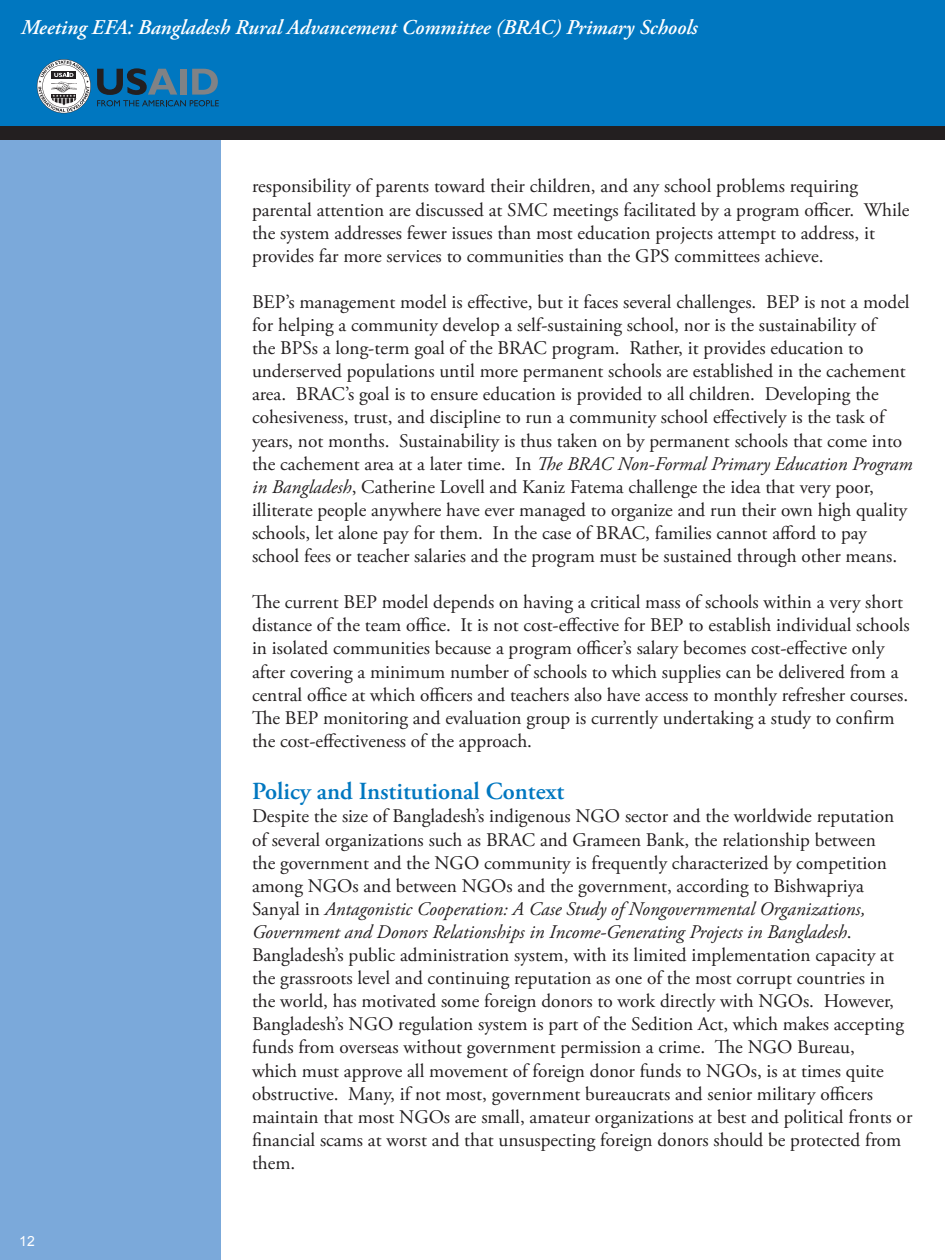
<style>
.page{position:relative;width:945px;height:1260px;background:#fff}
.page>*{position:absolute;margin:0;border:0;box-sizing:border-box;transform-origin:0 0}
.t1{font:600 24.5px "Adobe Garamond Pro";color:#0077c0}
.t2{font:italic 600 21px "Adobe Garamond Pro";color:#fff}
.t3{font:19.25px/23.1px "Adobe Garamond Pro";color:#231f20}
.t4{font:14px "Arial";color:#fff}
.s1{font-style:italic}
</style>
<div class="page">
<div style="left:0;top:0;width:945px;height:126px;background:#0077c0"></div>
<div style="left:0;top:129px;width:220px;height:1131px;background:#7ba9da"></div>
<svg style="left:97px;top:68px;width:122px;height:38px"></svg>
<svg style="left:37px;top:59px;width:54px;height:54px"></svg>
<div style="left:0;top:126px;width:945px;height:13px;background:#231f20"></div>
<p class="t2" style="left:21px;top:15px;width:678px">Meeting EFA: Bangladesh Rural Advancement Committee (BRAC) Primary Schools</p>
<p class="t4" style="left:19px;top:1232px;width:17px">12</p>
<p class="t3" style="left:252px;top:175px;width:659px">responsibility of parents toward their children, and any school problems requiring parental attention are discussed at SMC meetings facilitated by a program officer. While the system addresses fewer issues than most education projects attempt to address, it provides far more services to communities than the GPS committees achieve.</p>
<p class="t3" style="left:252px;top:291px;width:662px">BEP’s management model is effective, but it faces several challenges. BEP is not a model for helping a community develop a self-sustaining school, nor is the sustainability of<br>the BPSs a long-term goal of the BRAC program. Rather, it provides education to underserved populations until more permanent schools are established in the cachement area. BRAC’s goal is to ensure education is provided to all children. Developing the cohesiveness, trust, and discipline to run a community school effectively is the task of years, not months. Sustainability is thus taken on by permanent schools that come into the cachement area at a later time. In <span class="s1">The BRAC Non-Formal Primary Education Program in Bangladesh</span>, Catherine Lovell and Kaniz Fatema challenge the idea that very poor, illiterate people anywhere have ever managed to organize and run their own high quality schools, let alone pay for them. In the case of BRAC, families cannot afford to pay school fees or teacher salaries and the program must be sustained through other means.</p>
<p class="t3" style="left:252px;top:591px;width:659px">The current BEP model depends on having a critical mass of schools within a very short distance of the team office. It is not cost-effective for BEP to establish individual schools in isolated communities because a program officer’s salary becomes cost-effective only after covering a minimum number of schools to which supplies can be delivered from a central office at which officers and teachers also have access to monthly refresher courses.<br>The BEP monitoring and evaluation group is currently undertaking a study to confirm the cost-effectiveness of the approach.</p>
<p class="t1" style="left:252px;top:777px;width:314px">Policy and Institutional Context</p>
<p class="t3" style="left:252px;top:805px;width:662px">Despite the size of Bangladesh’s indigenous NGO sector and the worldwide reputation of several organizations such as BRAC and Grameen Bank, the relationship between<br>the government and the NGO community is frequently characterized by competition among NGOs and between NGOs and the government, according to Bishwapriya Sanyal in <span class="s1">Antagonistic Cooperation: A Case Study of Nongovernmental Organizations, Government and Donors Relationships in Income-Generating Projects in Bangladesh</span>.<br>Bangladesh’s public administration system, with its limited implementation capacity at the grassroots level and continuing reputation as one of the most corrupt countries in the world, has motivated some foreign donors to work directly with NGOs. However, Bangladesh’s NGO regulation system is part of the Sedition Act, which makes accepting funds from overseas without government permission a crime. The NGO Bureau,<br>which must approve all movement of foreign donor funds to NGOs, is at times quite obstructive. Many, if not most, government bureaucrats and senior military officers maintain that most NGOs are small, amateur organizations at best and political fronts or financial scams at worst and that unsuspecting foreign donors should be protected from them.</p>
</div>
